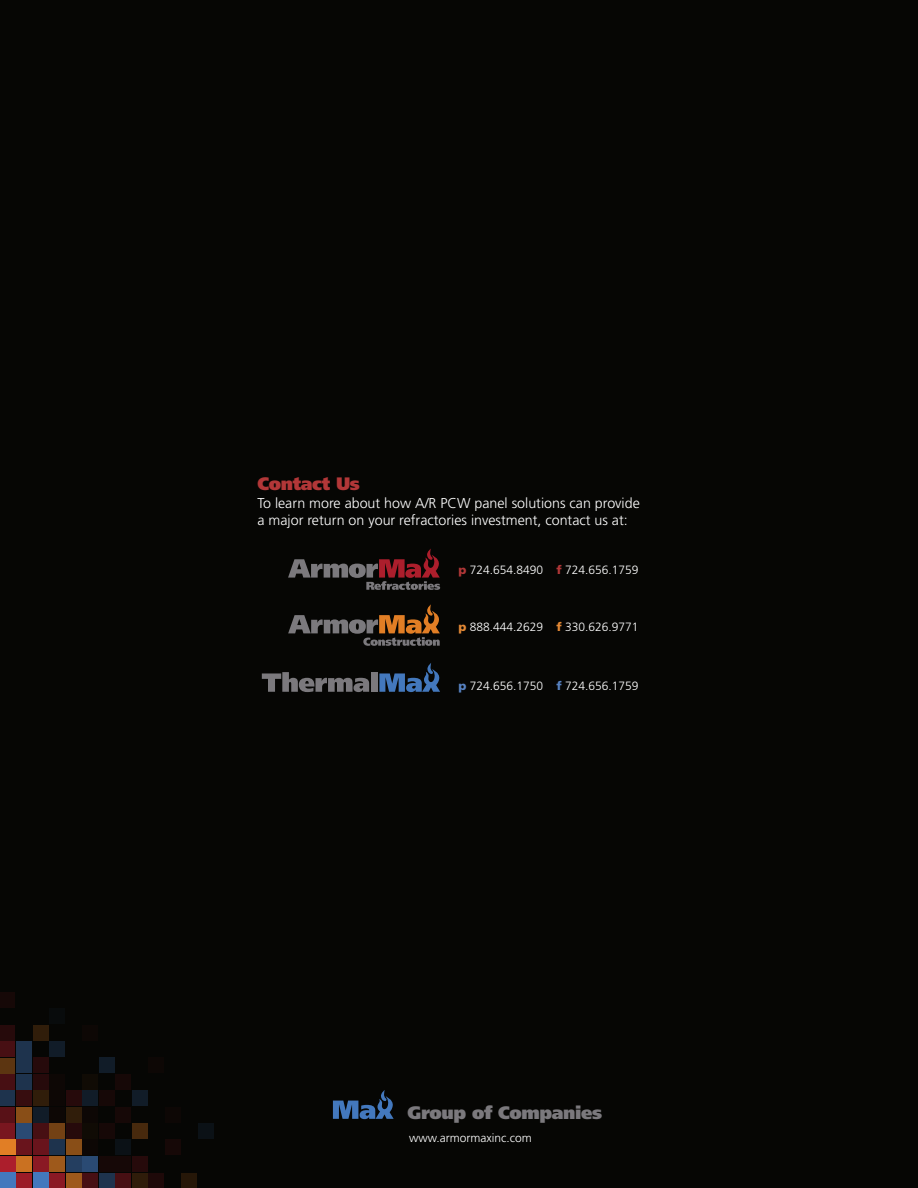
<style>
.page{position:relative;width:918px;height:1188px;background:#060604}
.page>*{position:absolute;margin:0;border:0;box-sizing:border-box;transform-origin:0 0}
.t1{font:900 18px "Frutiger";letter-spacing:-.02em;color:#7b797d}
.t2{font:900 18px "Frutiger";letter-spacing:-.02em;color:#b23738}
.t3{font:300 14.25px/17.1px "Frutiger";color:#fff}
.t4{font:300 12px "Frutiger";color:#fff}
.s1{font-weight:900;color:#b23738}
.s2{font-weight:900;color:#e48935}
.s3{font-weight:900;color:#5782c2}
</style>
<div class="page">
<svg style="left:288px;top:604px;width:152px;height:42px"></svg>
<svg style="left:262px;top:672px;width:107px;height:20px"></svg>
<div style="left:371px;top:672px;width:6px;height:20px;background:#7b797d"></div>
<svg style="left:379px;top:663px;width:61px;height:29px"></svg>
<svg style="left:288px;top:549px;width:152px;height:41px"></svg>
<svg style="left:333px;top:1090px;width:61px;height:29px"></svg>
<div style="left:0;top:1173px;width:15px;height:15px;background:#4378bd"></div>
<div style="left:17px;top:1173px;width:15px;height:15px;background:#9b1b27"></div>
<div style="left:33px;top:1173px;width:16px;height:15px;background:#4378bd"></div>
<div style="left:50px;top:1173px;width:15px;height:15px;background:#8a1924"></div>
<div style="left:66px;top:1173px;width:16px;height:15px;background:#9e591b"></div>
<div style="left:83px;top:1173px;width:15px;height:15px;background:#470f13"></div>
<div style="left:99px;top:1173px;width:16px;height:15px;background:#1e334d"></div>
<div style="left:116px;top:1173px;width:15px;height:15px;background:#470f13"></div>
<div style="left:132px;top:1173px;width:16px;height:15px;background:#2f1c0a"></div>
<div style="left:132px;top:1156px;width:16px;height:16px;background:#260a0b"></div>
<div style="left:132px;top:1123px;width:16px;height:16px;background:#47290d"></div>
<div style="left:149px;top:1173px;width:15px;height:15px;background:#1e0909"></div>
<div style="left:182px;top:1173px;width:15px;height:15px;background:#261708"></div>
<div style="left:66px;top:1156px;width:16px;height:16px;background:#243e60"></div>
<div style="left:83px;top:1156px;width:15px;height:16px;background:#2a4a73"></div>
<div style="left:99px;top:1156px;width:16px;height:16px;background:#160807"></div>
<div style="left:99px;top:1123px;width:16px;height:16px;background:#160807"></div>
<div style="left:99px;top:1091px;width:16px;height:15px;background:#160807"></div>
<div style="left:116px;top:1156px;width:15px;height:16px;background:#160807"></div>
<div style="left:116px;top:1140px;width:15px;height:15px;background:#0b1116"></div>
<div style="left:165px;top:1140px;width:16px;height:15px;background:#160807"></div>
<div style="left:116px;top:1107px;width:15px;height:15px;background:#160807"></div>
<div style="left:116px;top:1074px;width:15px;height:16px;background:#160807"></div>
<div style="left:66px;top:1123px;width:16px;height:16px;background:#260a0b"></div>
<div style="left:198px;top:1123px;width:16px;height:16px;background:#0b1116"></div>
<div style="left:66px;top:1107px;width:16px;height:15px;background:#301d0a"></div>
<div style="left:66px;top:1091px;width:16px;height:15px;background:#260a0b"></div>
<div style="left:132px;top:1091px;width:16px;height:15px;background:#111c28"></div>
<div style="left:50px;top:1156px;width:15px;height:16px;background:#9e591b"></div>
<div style="left:50px;top:1140px;width:15px;height:15px;background:#1e334d"></div>
<div style="left:50px;top:1123px;width:15px;height:16px;background:#734114"></div>
<div style="left:66px;top:1140px;width:16px;height:15px;background:#894e17"></div>
<div style="left:33px;top:1156px;width:16px;height:16px;background:#8a1924"></div>
<div style="left:33px;top:1140px;width:16px;height:15px;background:#69141c"></div>
<div style="left:33px;top:1123px;width:16px;height:16px;background:#470f13"></div>
<div style="left:33px;top:1107px;width:16px;height:15px;background:#111c28"></div>
<div style="left:33px;top:1091px;width:16px;height:15px;background:#301d0a"></div>
<div style="left:33px;top:1074px;width:16px;height:16px;background:#260a0b"></div>
<div style="left:33px;top:1058px;width:16px;height:15px;background:#260a0b"></div>
<div style="left:33px;top:1025px;width:16px;height:15px;background:#301d0a"></div>
<div style="left:149px;top:1058px;width:15px;height:15px;background:#0d0705"></div>
<div style="left:50px;top:1107px;width:15px;height:15px;background:#0d0705"></div>
<div style="left:50px;top:1091px;width:15px;height:15px;background:#0d0705"></div>
<div style="left:50px;top:1074px;width:15px;height:16px;background:#0d0705"></div>
<div style="left:0;top:1156px;width:15px;height:16px;background:#ac1e2c"></div>
<div style="left:17px;top:1156px;width:15px;height:16px;background:#ca7121"></div>
<div style="left:17px;top:1140px;width:15px;height:15px;background:#69141c"></div>
<div style="left:17px;top:1123px;width:15px;height:16px;background:#2a4a73"></div>
<div style="left:17px;top:1107px;width:15px;height:15px;background:#894e17"></div>
<div style="left:17px;top:1091px;width:15px;height:15px;background:#370d0f"></div>
<div style="left:83px;top:1091px;width:15px;height:15px;background:#111c28"></div>
<div style="left:17px;top:1074px;width:15px;height:16px;background:#1e334d"></div>
<div style="left:17px;top:1058px;width:15px;height:15px;background:#1e334d"></div>
<div style="left:99px;top:1058px;width:16px;height:15px;background:#111c28"></div>
<div style="left:17px;top:1041px;width:15px;height:16px;background:#1e334d"></div>
<div style="left:50px;top:1041px;width:15px;height:16px;background:#111c28"></div>
<div style="left:50px;top:1008px;width:15px;height:15px;background:#080b0c"></div>
<div style="left:0;top:1140px;width:15px;height:15px;background:#e17e25"></div>
<div style="left:0;top:1123px;width:15px;height:16px;background:#79161f"></div>
<div style="left:0;top:1107px;width:15px;height:15px;background:#581117"></div>
<div style="left:0;top:1091px;width:15px;height:15px;background:#1e334d"></div>
<div style="left:0;top:1074px;width:15px;height:16px;background:#470f13"></div>
<div style="left:0;top:1058px;width:15px;height:15px;background:#5c3511"></div>
<div style="left:0;top:1041px;width:15px;height:16px;background:#470f13"></div>
<div style="left:0;top:1025px;width:15px;height:16px;background:#260a0b"></div>
<div style="left:0;top:993px;width:15px;height:15px;background:#160807"></div>
<div style="left:83px;top:1025px;width:15px;height:16px;background:#0d0705"></div>
<div style="left:83px;top:1140px;width:15px;height:15px;background:#0d0705"></div>
<div style="left:83px;top:1123px;width:15px;height:16px;background:#100b05"></div>
<div style="left:83px;top:1107px;width:15px;height:15px;background:#0d0705"></div>
<div style="left:165px;top:1107px;width:16px;height:15px;background:#0d0705"></div>
<div style="left:83px;top:1074px;width:15px;height:16px;background:#100b05"></div>
<p class="t2" style="left:258px;top:473px;width:104px">Contact Us</p>
<p class="t3" style="left:258px;top:494px;width:384px">To learn more about how A/R PCW panel solutions can provide a major return on your refractories investment, contact us at:</p>
<p class="t4" style="left:459px;top:563px;width:182px"><span class="s1">p</span> 724.654.8490 <span class="s1">f</span> 724.656.1759</p>
<p class="t4" style="left:459px;top:620px;width:182px"><span class="s2">p</span> 888.444.2629 <span class="s2">f</span> 330.626.9771</p>
<p class="t4" style="left:459px;top:679px;width:182px"><span class="s3">p</span> 724.656.1750 <span class="s3">f</span> 724.656.1759</p>
<p class="t1" style="left:408px;top:1101px;width:196px">Group of Companies</p>
<p class="t4" style="left:409px;top:1131px;width:124px">www.armormaxinc.com</p>
</div>
